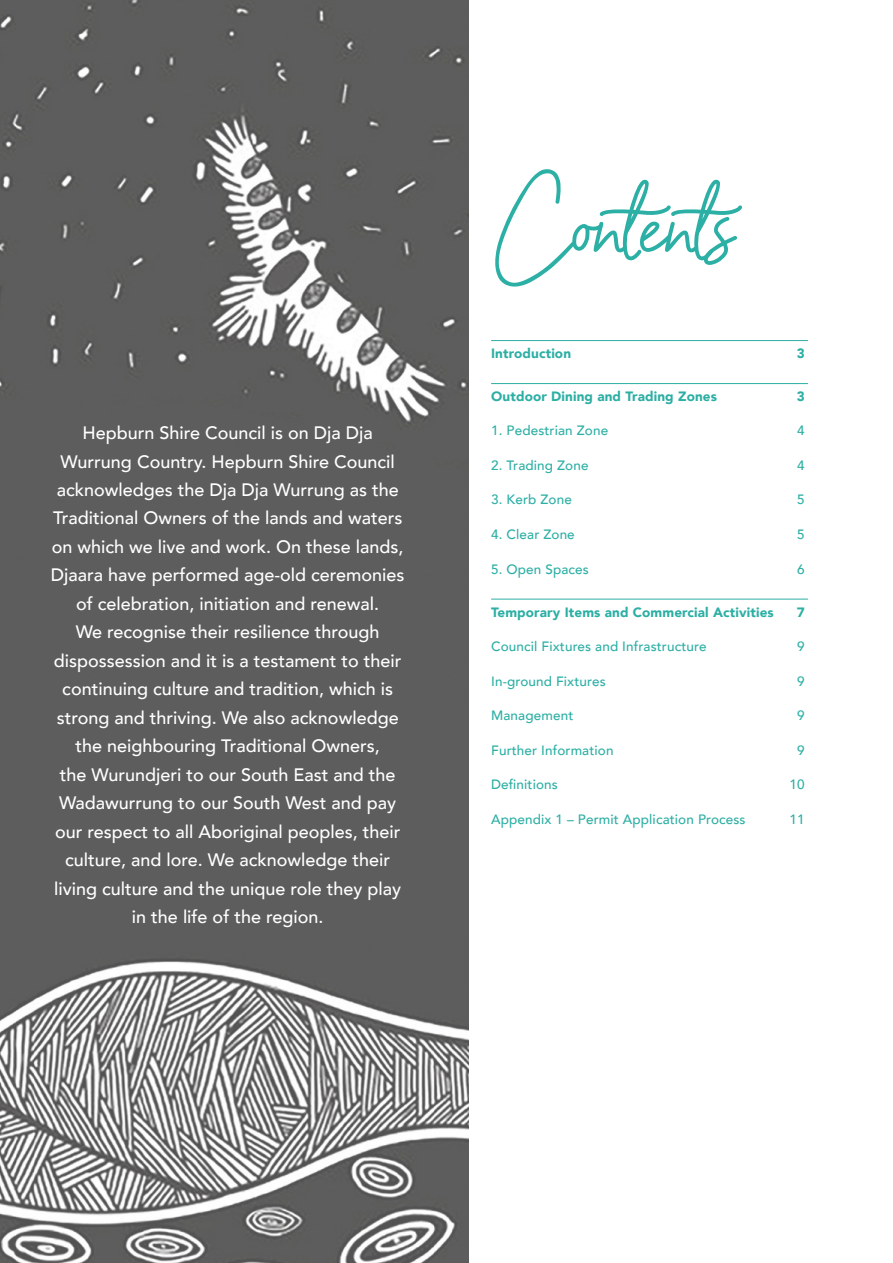
<style>
.page{position:relative;width:893px;height:1263px;background:#fff}
.page>*{position:absolute;margin:0;border:0;box-sizing:border-box;transform-origin:0 0}
.t1{font:82.5px "Barcelony";letter-spacing:-.015em;color:#2cafa4}
.t2{font:500 18px/28.5px "Avenir";color:#fff;text-align:center}
.t3{font:500 13.5px "Avenir";letter-spacing:.01em;color:#2cafa4}
.t4{font:900 13.5px "Avenir";letter-spacing:.01em;color:#2cafa4}
</style>
<div class="page">
<hr style="left:491px;top:340px;width:317px;height:1px;background:#2cafa4">
<hr style="left:491px;top:383px;width:317px;height:1px;background:#2cafa4">
<hr style="left:491px;top:599px;width:317px;height:1px;background:#2cafa4">
<img style="left:0;top:0;width:468px;height:1263px">
<p class="t2" style="left:51px;top:417px;width:355px">Hepburn Shire Council is on Dja Dja Wurrung Country. Hepburn Shire Council acknowledges the Dja Dja Wurrung as the Traditional Owners of the lands and waters on which we live and work. On these lands, Djaara have performed age-old ceremonies of celebration, initiation and renewal.<br>We recognise their resilience through dispossession and it is a testament to their continuing culture and tradition, which is strong and thriving. We also acknowledge the neighbouring Traditional Owners,<br>the Wurundjeri to our South East and the Wadawurrung to our South West and pay our respect to all Aboriginal peoples, their culture, and lore. We acknowledge their living culture and the unique role they play in the life of the region.</p>
<h1 class="t1" style="left:491px;top:172px;width:276px">Contents</h1>
<p class="t4" style="left:491px;top:342px;width:81px">Introduction</p>
<p class="t4" style="left:797px;top:342px;width:9px">3</p>
<p class="t4" style="left:491px;top:385px;width:227px">Outdoor Dining and Trading Zones</p>
<p class="t4" style="left:797px;top:385px;width:9px">3</p>
<p class="t3" style="left:491px;top:419px;width:119px">1. Pedestrian Zone</p>
<p class="t3" style="left:797px;top:419px;width:9px">4</p>
<p class="t3" style="left:491px;top:454px;width:99px">2. Trading Zone</p>
<p class="t3" style="left:797px;top:454px;width:9px">4</p>
<p class="t3" style="left:491px;top:488px;width:82px">3. Kerb Zone</p>
<p class="t3" style="left:797px;top:488px;width:9px">5</p>
<p class="t3" style="left:491px;top:523px;width:85px">4. Clear Zone</p>
<p class="t3" style="left:797px;top:523px;width:9px">5</p>
<p class="t3" style="left:491px;top:557px;width:99px">5. Open Spaces</p>
<p class="t3" style="left:797px;top:557px;width:9px">6</p>
<p class="t4" style="left:491px;top:600px;width:284px">Temporary Items and Commercial Activities</p>
<p class="t4" style="left:797px;top:600px;width:9px">7</p>
<p class="t3" style="left:491px;top:635px;width:217px">Council Fixtures and Infrastructure</p>
<p class="t3" style="left:797px;top:635px;width:9px">9</p>
<p class="t3" style="left:491px;top:669px;width:116px">In-ground Fixtures</p>
<p class="t3" style="left:797px;top:669px;width:9px">9</p>
<p class="t3" style="left:491px;top:704px;width:84px">Management</p>
<p class="t3" style="left:797px;top:704px;width:9px">9</p>
<p class="t3" style="left:491px;top:738px;width:124px">Further Information</p>
<p class="t3" style="left:797px;top:738px;width:9px">9</p>
<p class="t3" style="left:491px;top:773px;width:68px">Definitions</p>
<p class="t3" style="left:789px;top:773px;width:17px">10</p>
<p class="t3" style="left:491px;top:807px;width:256px">Appendix 1 – Permit Application Process</p>
<p class="t3" style="left:789px;top:807px;width:17px">11</p>
</div>
